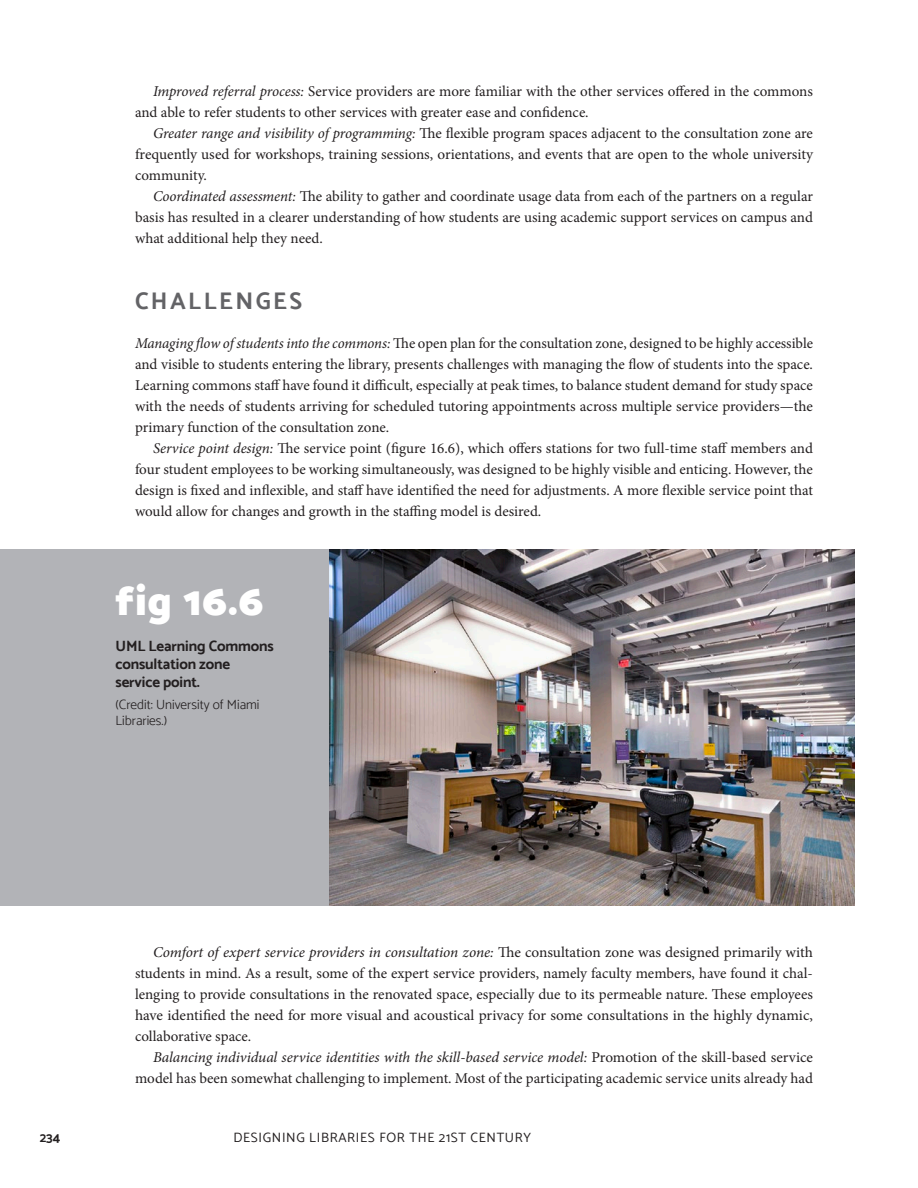
<style>
.page{position:relative;width:918px;height:1188px;background:#fff}
.page>*{position:absolute;margin:0;border:0;box-sizing:border-box;transform-origin:0 0}
.Image_Number{font:900 42px "Catamaran";color:#fff}
.Heading_LevelB{font:700 24px "Catamaran";letter-spacing:.1em;color:#636366}
.BodyCopy{font:15px/21px "Minion Pro";color:#231f20;text-align:justify}
.BodyCopy_NoIndent{font:15px/21px "Minion Pro";color:#231f20;text-align:justify}
.Image_Description{font:700 15px/18px "Catamaran";letter-spacing:-.01em;color:#231f20}
.Image_Credit{font:300 13.5px/16.2px "Catamaran";color:#231f20}
.t1{font:13.5px "Catamaran";letter-spacing:.05em;color:#231f20}
.t2{font:700 13.5px "Catamaran";color:#231f20}
.s1{font-style:italic}
</style>
<div class="page">
<div style="left:0;top:549px;width:329px;height:356px;background:#b2b3b7"></div>
<img style="left:329px;top:549px;width:526px;height:356px">
<p class="BodyCopy" style="left:135px;top:81px;width:679px;text-indent:18px"><span class="s1">Improved referral process:</span> Service providers are more familiar with the other services offered in the commons and able to refer students to other services with greater ease and confidence.</p>
<p class="BodyCopy" style="left:135px;top:123px;width:680px;text-indent:18px"><span class="s1">Greater range and visibility of programming:</span> The flexible program spaces adjacent to the consultation zone are frequently used for workshops, training sessions, orientations, and events that are open to the whole university community.</p>
<p class="BodyCopy" style="left:135px;top:186px;width:680px;text-indent:18px"><span class="s1">Coordinated assessment:</span> The ability to gather and coordinate usage data from each of the partners on a regular basis has resulted in a clearer understanding of how students are using academic support services on campus and what additional help they need.</p>
<p class="Heading_LevelB" style="left:135px;top:287px;width:169px">CHALLENGES</p>
<p class="BodyCopy_NoIndent" style="left:135px;top:333px;width:680px"><span class="s1">Managing flow of students into the commons:</span> The open plan for the consultation zone, designed to be highly accessible and visible to students entering the library, presents challenges with managing the flow of students into the space.<br>Learning commons staff have found it difficult, especially at peak times, to balance student demand for study space with the needs of students arriving for scheduled tutoring appointments across multiple service providers—the primary function of the consultation zone.</p>
<p class="BodyCopy" style="left:135px;top:438px;width:679px;text-indent:18px"><span class="s1">Service point design:</span> The service point (figure 16.6), which offers stations for two full-time staff members and four student employees to be working simultaneously, was designed to be highly visible and enticing. However, the design is fixed and inflexible, and staff have identified the need for adjustments. A more flexible service point that would allow for changes and growth in the staffing model is desired.</p>
<p class="Image_Number" style="left:116px;top:576px;width:150px">fig 16.6</p>
<p class="Image_Description" style="left:116px;top:637px;width:160px">UML Learning Commons consultation zone service point.</p>
<p class="Image_Credit" style="left:116px;top:696px;width:146px">(Credit: University of Miami<br>Libraries.)</p>
<p class="BodyCopy" style="left:135px;top:942px;width:680px;text-indent:18px"><span class="s1">Comfort of expert service providers in consultation zone:</span> The consultation zone was designed primarily with students in mind. As a result, some of the expert service providers, namely faculty members, have found it chal&shy;lenging to provide consultations in the renovated space, especially due to its permeable nature. These employees have identified the need for more visual and acoustical privacy for some consultations in the highly dynamic, collaborative space.</p>
<p class="BodyCopy" style="left:135px;top:1047px;width:680px;text-align:right"><span class="s1">Balancing individual service identities with the skill-based service model:</span> Promotion of the skill-based service model has been somewhat challenging to implement. Most of the participating academic service units already had</p>
<p class="t2" style="left:40px;top:1129px;width:22px">234</p>
<p class="t1" style="left:233px;top:1129px;width:299px">DESIGNING LIBRARIES FOR THE 21ST CENTURY</p>
</div>
